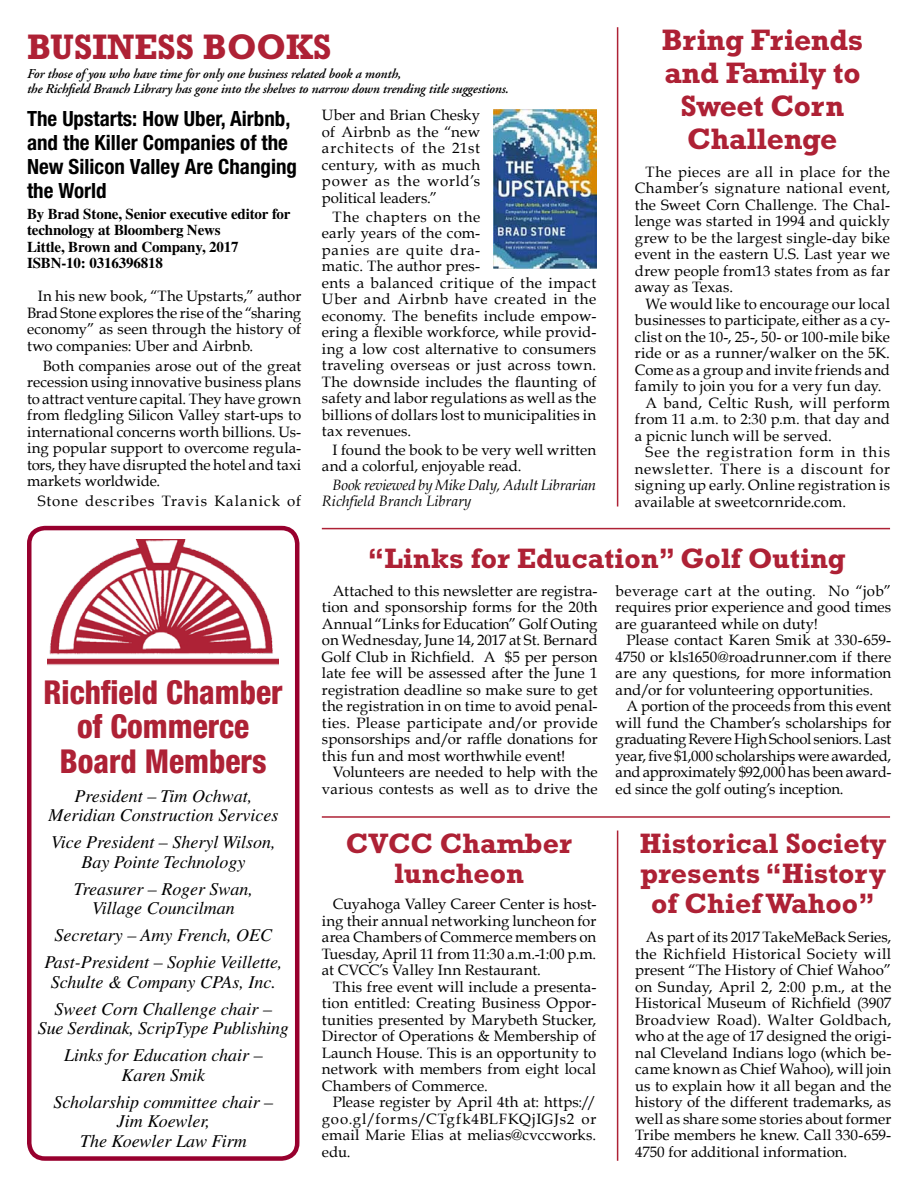
<style>
.page{position:relative;width:918px;height:1188px;background:#fff}
.page>*{position:absolute;margin:0;border:0;box-sizing:border-box;transform-origin:0 0}
.t1{font:700 36px "Rockwell";color:#ae2135;scale:.96 1}
.t2{font:800 condensed 33px/34.5px "Helvetica Neue";color:#ae2135;text-align:center;scale:.95 1}
.t3{font:700 30px/33px "Rockwell";letter-spacing:-.01em;color:#ae2135;text-align:center}
.t4{font:700 28.5px/30px "Rockwell";color:#ae2135;text-align:center}
.t5{font:700 condensed 21px/24px "Helvetica Neue";color:#000}
.t6{font:italic 18px/19.5px "Times";color:#000;text-align:center}
.t7{font:15px/16.5px "Book Antiqua";letter-spacing:.01em;color:#000;text-align:justify}
.t8{font:700 15px/16.5px "Times";letter-spacing:-.01em;color:#000}
.t9{font:italic 15px/16.5px "Book Antiqua";letter-spacing:-.01em;color:#000}
.t10{font:15px "Book Antiqua";letter-spacing:.065em;color:#000}
.t11{font:15px "Book Antiqua";letter-spacing:.05em;color:#000}
.t12{font:15px "Book Antiqua";letter-spacing:.03em;color:#000}
.t13{font:15px "Book Antiqua";letter-spacing:.07em;color:#000}
.t14{font:italic 600 13.5px/15px "Adobe Garamond";letter-spacing:-.01em;color:#000}
</style>
<div class="page">
<div style="left:27px;top:526px;width:272px;height:635px;border:4px solid #98002e;border-radius:16px"></div>
<img style="left:48px;top:539px;width:231px;height:126px">
<img style="left:494px;top:110px;width:102px;height:158px">
<hr style="left:617px;top:27px;width:1px;height:480px;background:#ae2135">
<hr style="left:322px;top:528px;width:568px;height:1px;background:#ae2135">
<hr style="left:617px;top:831px;width:1px;height:330px;background:#ae2135">
<hr style="left:322px;top:816px;width:568px;height:2px;background:#ae2135">
<h1 class="t1" style="left:27px;top:25px;width:107px">Business</h1>
<h1 class="t1" style="left:203px;top:25px;width:133px">Books</h1>
<p class="t14" style="left:27px;top:67px;width:483px">For those of you who have time for only one business related book a month,<br>the Richfield Branch Library has gone into the shelves to narrow down trending title suggestions.</p>
<h3 class="t5" style="left:27px;top:106px;width:272px">The Upstarts: How Uber, Airbnb, and the Killer Companies of the<br>New Silicon Valley Are Changing the World</h3>
<p class="t8" style="left:27px;top:205px;width:265px">By Brad Stone, Senior executive editor for technology at Bloomberg News<br>Little, Brown and Company, 2017<br>ISBN-10: 0316396818</p>
<p class="t7" style="left:27px;top:288px;width:276px;text-indent:11px">In his new book, “The Upstarts,” author Brad Stone explores the rise of the “sharing economy” as seen through the history of two companies: Uber and Airbnb.</p>
<p class="t7" style="left:27px;top:357px;width:276px;text-indent:16px">Both companies arose out of the great recession using innovative business plans to attract venture capital. They have grown from fledgling Silicon Valley start-ups to international concerns worth billions. Us&shy;ing popular support to overcome regula&shy;tors, they have disrupted the hotel and taxi markets worldwide.</p>
<p class="t10" style="left:38px;top:491px;width:265px">Stone describes Travis Kalanick of</p>
<p class="t7" style="left:322px;top:107px;width:160px">Uber and Brian Chesky of Airbnb as the “new architects of the 21st century, with as much power as the world’s political leaders.”</p>
<p class="t7" style="left:322px;top:208px;width:276px;text-align:left;text-indent:11px">The chapters on the<br>early years of the com-<br>panies are quite dra-<br>matic. The author pres-<br>ents a balanced critique of the impact<br>Uber and Airbnb have created in the economy. The benefits include empow&shy;ering a flexible workforce, while provid&shy;ing a low cost alternative to consumers traveling overseas or just across town.<br>The downside includes the flaunting of safety and labor regulations as well as the billions of dollars lost to municipalities in tax revenues.</p>
<p class="t7" style="left:322px;top:441px;width:276px;text-indent:11px">I found the book to be very well written and a colorful, enjoyable read.</p>
<p class="t9" style="left:322px;top:477px;width:276px;text-indent:11px">Book reviewed by Mike Daly, Adult Librarian<br>Richfield Branch Library</p>
<h3 class="t3" style="left:662px;top:23px;width:203px">Bring Friends and Family to<br>Sweet Corn<br>Challenge</h3>
<p class="t7" style="left:635px;top:163px;width:257px;text-indent:11px">The pieces are all in place for the Chamber’s signature national event, the Sweet Corn Challenge. The Chal&shy;lenge was started in 1994 and quickly grew to be the largest single-day bike event in the eastern U.S. Last year we drew people from13 states from as far away as Texas.</p>
<p class="t7" style="left:646px;top:295px;width:246px">We would like to encourage our local</p>
<p class="t7" style="left:635px;top:312px;width:257px">businesses to participate, either as a cy-</p>
<p class="t7" style="left:635px;top:328px;width:257px">clist on the 10-, 25-, 50- or 100-mile bike</p>
<p class="t7" style="left:635px;top:345px;width:257px">ride or as a runner/walker on the 5K.</p>
<p class="t7" style="left:635px;top:361px;width:257px">Come as a group and invite friends and</p>
<p class="t7" style="left:635px;top:378px;width:248px">family to join you for a very fun day.</p>
<p class="t12" style="left:646px;top:393px;width:246px">A band, Celtic Rush, will perform</p>
<p class="t7" style="left:635px;top:411px;width:257px">from 11 a.m. to 2:30 p.m. that day and</p>
<p class="t7" style="left:635px;top:427px;width:199px">a picnic lunch will be served.</p>
<p class="t13" style="left:646px;top:443px;width:246px">See the registration form in this</p>
<p class="t11" style="left:635px;top:459px;width:257px">newsletter. There is a discount for</p>
<p class="t7" style="left:635px;top:477px;width:257px">signing up early. Online registration is</p>
<p class="t7" style="left:635px;top:493px;width:213px">available at sweetcornride.com.</p>
<h2 class="t2" style="left:44px;top:674px;width:253px">Richfield Chamber of Commerce<br>Board Members</h2>
<p class="t6" style="left:48px;top:786px;width:231px">President – Tim Ochwat,<br>Meridian Construction Services</p>
<p class="t6" style="left:51px;top:832px;width:226px">Vice President – Sheryl Wilson,<br>Bay Pointe Technology</p>
<p class="t6" style="left:74px;top:879px;width:181px">Treasurer – Roger Swan,<br>Village Councilman</p>
<p class="t6" style="left:44px;top:922px;width:240px;line-height:27px">Secretary – Amy French, OEC<br>Past-President – Sophie Veillette,</p>
<p class="t6" style="left:51px;top:968px;width:227px;line-height:27px;text-align:left">Schulte &amp; Company CPAs, Inc.<br>Sweet Corn Challenge chair –</p>
<p class="t6" style="left:38px;top:1015px;width:253px;line-height:27px">Sue Serdinak, ScripType Publishing<br>Links for Education chair –</p>
<p class="t6" style="left:54px;top:1061px;width:221px;line-height:27px">Karen Smik<br>Scholarship committee chair –</p>
<p class="t6" style="left:80px;top:1112px;width:168px">Jim Koewler,<br>The Koewler Law Firm</p>
<h3 class="t4" style="left:368px;top:543px;width:480px">“Links for Education” Golf Outing</h3>
<p class="t7" style="left:322px;top:582px;width:277px;text-indent:11px">Attached to this newsletter are registra&shy;tion and sponsorship forms for the 20th Annual “Links for Education” Golf Outing on Wednesday, June 14, 2017 at St. Bernard Golf Club in Richfield. A $5 per person late fee will be assessed after the June 1 registration deadline so make sure to get the registration in on time to avoid penal&shy;ties. Please participate and/or provide sponsorships and/or raffle donations for this fun and most worthwhile event!</p>
<p class="t7" style="left:322px;top:764px;width:277px;text-align:right">Volunteers are needed to help with the various contests as well as to drive the</p>
<p class="t7" style="left:616px;top:582px;width:277px">beverage cart at the outing. No “job” requires prior experience and good times are guaranteed while on duty!</p>
<p class="t7" style="left:616px;top:632px;width:277px;text-indent:11px">Please contact Karen Smik at 330-659- 4750 or kls1650@roadrunner.com if there are any questions, for more information and/or for volunteering opportunities.</p>
<p class="t7" style="left:616px;top:698px;width:277px;text-indent:11px">A portion of the proceeds from this event will fund the Chamber’s scholarships for graduating Revere High School seniors. Last year, five $1,000 scholarships were awarded, and approximately $92,000 has been award&shy;ed since the golf outing’s inception.</p>
<h3 class="t4" style="left:640px;top:828px;width:248px">Historical Society presents “History of Chief Wahoo”</h3>
<p class="t7" style="left:635px;top:929px;width:258px;text-indent:11px">As part of its 2017 TakeMeBack Series, the Richfield Historical Society will present “The History of Chief Wahoo” on Sunday, April 2, 2:00 p.m., at the Historical Museum of Richfield (3907<br>Broadview Road). Walter Goldbach, who at the age of 17 designed the origi&shy;nal Cleveland Indians logo (which be&shy;came known as Chief Wahoo), will join us to explain how it all began and the history of the different trademarks, as well as share some stories about former Tribe members he knew. Call 330-659- 4750 for additional information.</p>
<h3 class="t4" style="left:346px;top:828px;width:227px">CVCC Chamber luncheon</h3>
<p class="t7" style="left:322px;top:896px;width:276px;text-indent:11px">Cuyahoga Valley Career Center is host&shy;ing their annual networking luncheon for area Chambers of Commerce members on Tuesday, April 11 from 11:30 a.m.-1:00 p.m. at CVCC’s Valley Inn Restaurant.</p>
<p class="t7" style="left:322px;top:978px;width:276px;text-indent:11px">This free event will include a presenta&shy;tion entitled: Creating Business Oppor&shy;tunities presented by Marybeth Stucker, Director of Operations &amp; Membership of Launch House. This is an opportunity to network with members from eight local Chambers of Commerce.</p>
<p class="t7" style="left:322px;top:1094px;width:276px;text-indent:11px">Please register by April 4th at: https:// goo.gl/forms/CTgfk4BLFKQjIGJs2 or email Marie Elias at melias@cvccworks. edu.</p>
</div>
